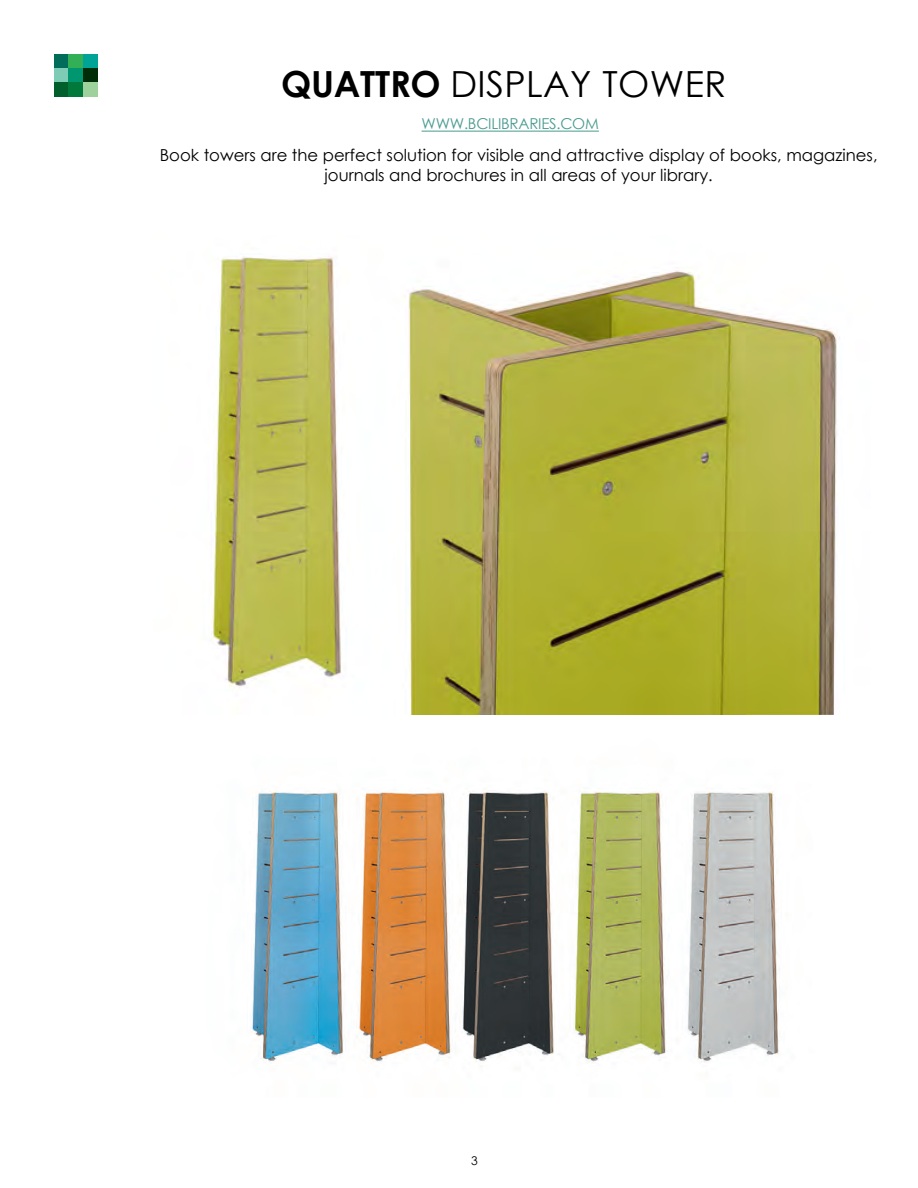
<style>
.page{position:relative;width:918px;height:1188px;background:#fff}
.page>*{position:absolute;margin:0;border:0;box-sizing:border-box;transform-origin:0 0}
.t1{font:36px "Century Gothic";letter-spacing:.01em;color:#000}
.t2{font:16.5px/19.8px "Century Gothic";color:#000;text-align:center}
.t3{font:15px "Century Gothic";letter-spacing:-.015em;color:#4a9b90}
.t4{font:12px "Century Gothic";color:#000}
.s1{font-weight:700}
</style>
<div class="page">
<div style="left:55px;top:54px;width:14px;height:14px;background:#006c59"></div>
<div style="left:55px;top:68px;width:14px;height:14px;background:#7ecbb6"></div>
<div style="left:55px;top:82px;width:14px;height:15px;background:#005f2a"></div>
<div style="left:69px;top:54px;width:14px;height:14px;background:#33b056"></div>
<div style="left:69px;top:68px;width:14px;height:14px;background:#00966f"></div>
<div style="left:69px;top:82px;width:14px;height:15px;background:#00793a"></div>
<div style="left:83px;top:54px;width:14px;height:14px;background:#00a496"></div>
<div style="left:83px;top:68px;width:14px;height:14px;background:#002c07"></div>
<div style="left:83px;top:82px;width:14px;height:15px;background:#9dd29c"></div>
<img style="left:211px;top:256px;width:629px;height:458px">
<hr style="left:422px;top:131px;width:177px;height:1px;background:#4a9b90">
<img style="left:251px;top:789px;width:529px;height:275px">
<h1 class="t1" style="left:281px;top:58px;width:447px"><span class="s1">QUATTRO</span> DISPLAY TOWER</h1>
<p class="t3" style="left:422px;top:113px;width:179px">WWW.BCILIBRARIES.COM</p>
<p class="t2" style="left:160px;top:145px;width:719px">Book towers are the perfect solution for visible and attractive display of books, magazines, journals and brochures in all areas of your library.</p>
<p class="t4" style="left:471px;top:1152px;width:8px">3</p>
</div>
